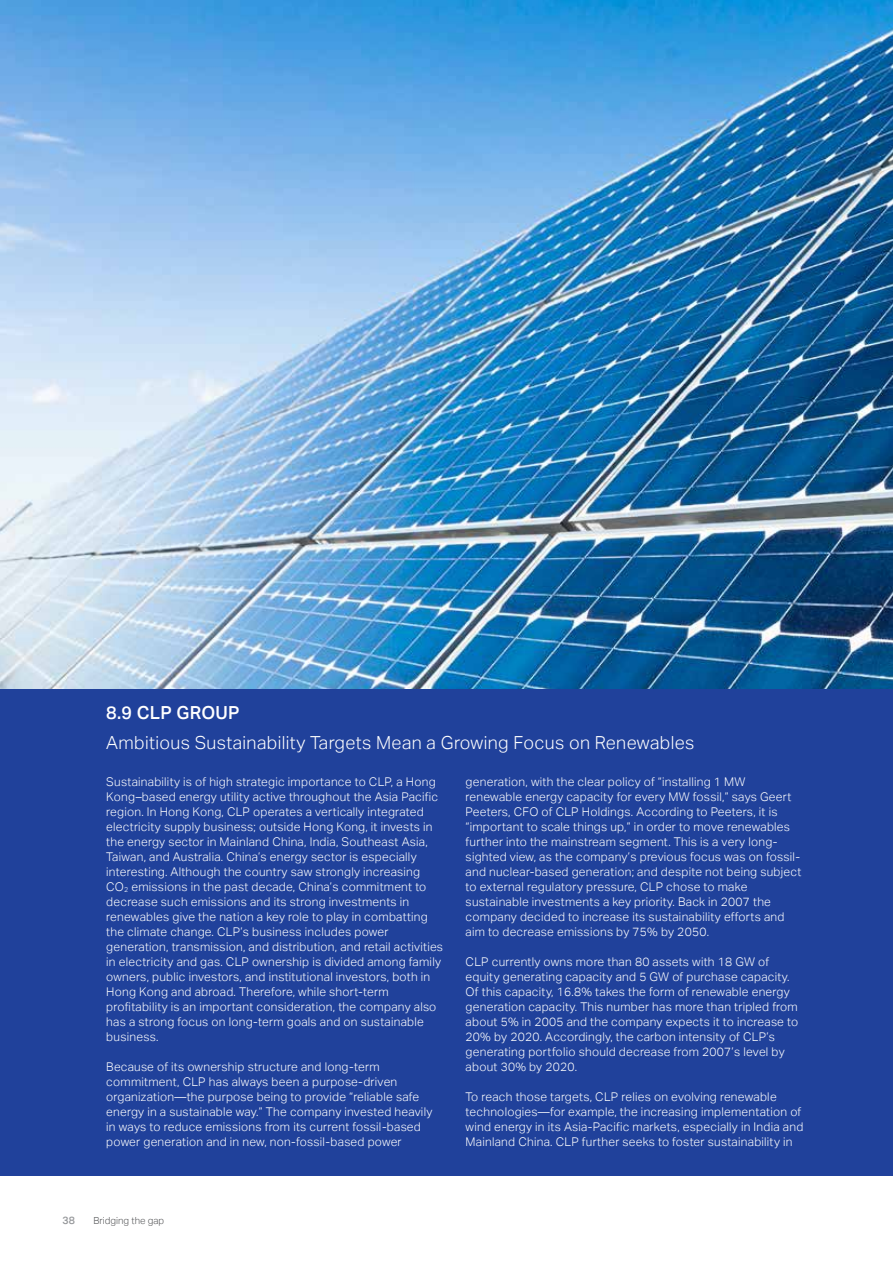
<style>
.page{position:relative;width:893px;height:1263px;background:#fff}
.page>*{position:absolute;margin:0;border:0;box-sizing:border-box;transform-origin:0 0}
.t1{font:300 18px "Aktiv Grotesk";letter-spacing:.02em;color:#fff}
.t2{font:500 18px "Aktiv Grotesk";letter-spacing:.015em;color:#fff}
.t3{font:300 12px/15px "Aktiv Grotesk";letter-spacing:.02em;color:#fff}
.t4{font:500 10.5px "Aktiv Grotesk";color:#95979a}
.t5{font:300 9.75px "Aktiv Grotesk";color:#58595b}
</style>
<div class="page">
<div style="left:0;top:689px;width:893px;height:487px;background:#20419b"></div>
<img style="left:0;top:0;width:893px;height:689px">
<h1 class="t2" style="left:106px;top:701px;width:133px">8.9 CLP GROUP</h1>
<h1 class="t1" style="left:106px;top:732px;width:590px">Ambitious Sustainability Targets Mean a Growing Focus on Renewables</h1>
<p class="t3" style="left:106px;top:774px;width:338px">Sustainability is of high strategic importance to CLP, a Hong Kong–based energy utility active throughout the Asia Pacific region. In Hong Kong, CLP operates a vertically integrated electricity supply business; outside Hong Kong, it invests in the energy sector in Mainland China, India, Southeast Asia, Taiwan, and Australia. China’s energy sector is especially interesting. Although the country saw strongly increasing CO<sub>2</sub> emissions in the past decade, China’s commitment to decrease such emissions and its strong investments in renewables give the nation a key role to play in combatting the climate change. CLP’s business includes power generation, transmission, and distribution, and retail activities in electricity and gas. CLP ownership is divided among family owners, public investors, and institutional investors, both in Hong Kong and abroad. Therefore, while short-term profitability is an important consideration, the company also has a strong focus on long-term goals and on sustainable business.</p>
<p class="t3" style="left:106px;top:1059px;width:328px">Because of its ownership structure and long-term commitment, CLP has always been a purpose-driven organization—the purpose being to provide “reliable safe energy in a sustainable way.” The company invested heavily in ways to reduce emissions from its current fossil-based power generation and in new, non-fossil-based power</p>
<p class="t3" style="left:466px;top:774px;width:337px">generation, with the clear policy of “installing 1 MW renewable energy capacity for every MW fossil,” says Geert Peeters, CFO of CLP Holdings. According to Peeters, it is “important to scale things up,” in order to move renewables further into the mainstream segment. This is a very long&shy;sighted view, as the company’s previous focus was on fossil&shy;and nuclear-based generation; and despite not being subject to external regulatory pressure, CLP chose to make sustainable investments a key priority. Back in 2007 the company decided to increase its sustainability efforts and aim to decrease emissions by 75% by 2050.</p>
<p class="t3" style="left:466px;top:954px;width:334px">CLP currently owns more than 80 assets with 18 GW of equity generating capacity and 5 GW of purchase capacity.<br>Of this capacity, 16.8% takes the form of renewable energy generation capacity. This number has more than tripled from about 5% in 2005 and the company expects it to increase to 20% by 2020. Accordingly, the carbon intensity of CLP’s generating portfolio should decrease from 2007’s level by about 30% by 2020.</p>
<p class="t3" style="left:466px;top:1089px;width:339px">To reach those targets, CLP relies on evolving renewable technologies—for example, the increasing implementation of wind energy in its Asia-Pacific markets, especially in India and Mainland China. CLP further seeks to foster sustainability in</p>
<p class="t4" style="left:62px;top:1214px;width:14px">38</p>
<p class="t5" style="left:94px;top:1215px;width:72px">Bridging the gap</p>
</div>
